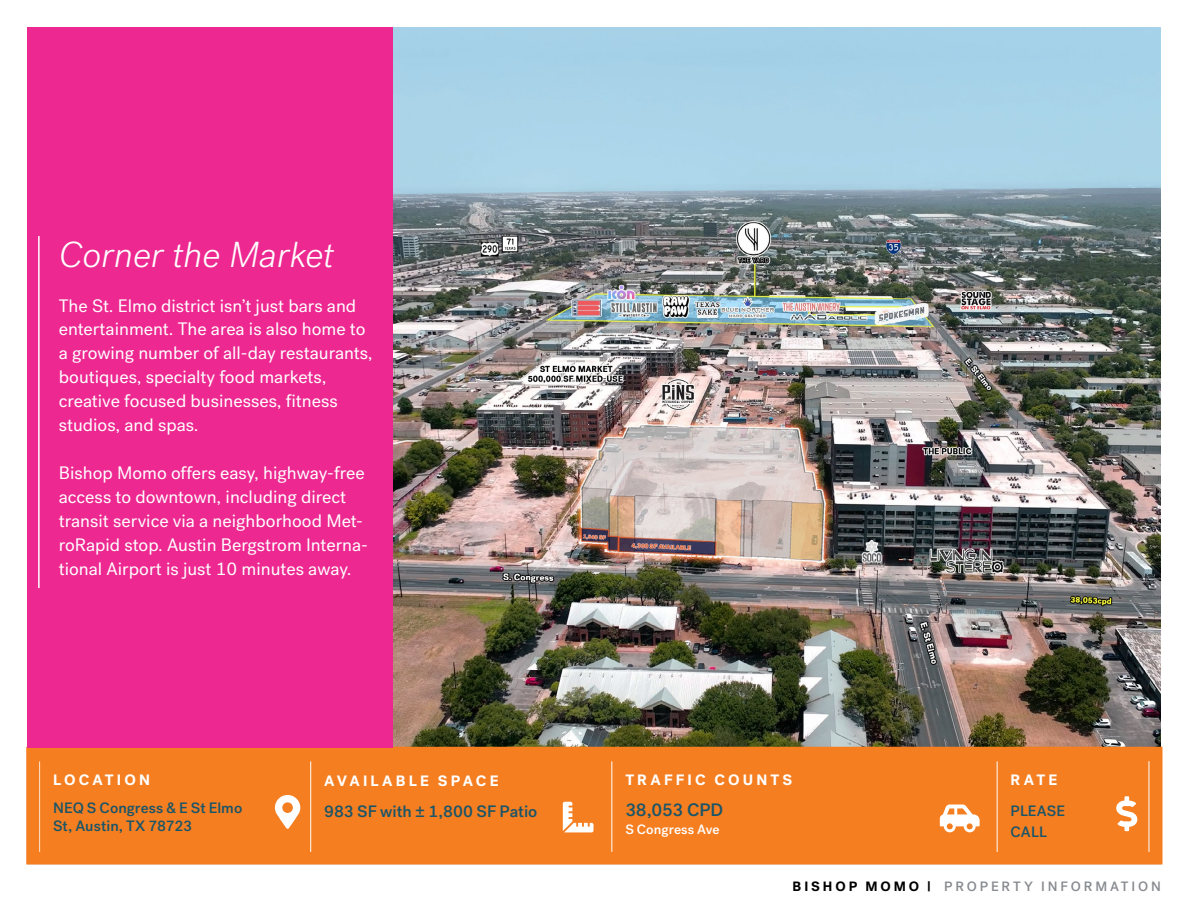
<style>
.page{position:relative;width:1188px;height:918px;background:#fff}
.page>*{position:absolute;margin:0;border:0;box-sizing:border-box;transform-origin:0 0}
.t1{font:italic 300 36px "Post Grotesk";color:#fff}
.t2{font:18px/24px "Post Grotesk";color:#fff}
.t3{font:500 18px "Post Grotesk";letter-spacing:-.01em;color:#1a5568}
.t4{font:500 16.5px "Post Grotesk";color:#1a5568}
.t5{font:500 15px/18px "Post Grotesk";letter-spacing:.005em;color:#1a5568}
.t6{font:700 15px "Post Grotesk";letter-spacing:.205em;color:#fff}
.t7{font:500 13.5px "Post Grotesk";letter-spacing:.21em;color:#878a8f}
.t8{font:500 13.5px "Post Grotesk";letter-spacing:.01em;color:#fff}
.s1{font-weight:700;color:#000}
</style>
<div class="page">
<hr style="left:27px;top:864px;width:1134px;height:1px;background:#d1d3d4">
<img style="left:394px;top:27px;width:767px;height:720px">
<div style="left:26px;top:747px;width:1136px;height:117px;background:#f57e20"></div>
<hr style="left:310px;top:761px;width:1px;height:91px;background:#fff">
<hr style="left:611px;top:761px;width:1px;height:91px;background:#fff">
<hr style="left:997px;top:761px;width:1px;height:91px;background:#fff">
<hr style="left:1149px;top:761px;width:1px;height:91px;background:#fff">
<svg style="left:275px;top:795px;width:25px;height:34px"></svg>
<svg style="left:563px;top:802px;width:31px;height:30px"></svg>
<svg style="left:940px;top:805px;width:40px;height:27px"></svg>
<svg style="left:1116px;top:796px;width:22px;height:35px"></svg>
<div style="left:27px;top:27px;width:366px;height:720px;background:#ed2891"></div>
<hr style="left:38px;top:236px;width:2px;height:352px;background:#fff">
<h1 class="t1" style="left:59px;top:234px;width:277px">Corner the Market</h1>
<p class="t2" style="left:59px;top:293px;width:315px">The St. Elmo district isn’t just bars and entertainment. The area is also home to a growing number of all-day restaurants, boutiques, specialty food markets, creative focused businesses, fitness studios, and spas.</p>
<p class="t2" style="left:59px;top:461px;width:311px">Bishop Momo offers easy, highway-free access to downtown, including direct transit service via a neighborhood Met&shy;roRapid stop. Austin Bergstrom Interna&shy;tional Airport is just 10 minutes away.</p>
<p class="t6" style="left:53px;top:771px;width:98px">LOCATION</p>
<p class="t5" style="left:53px;top:799px;width:191px">NEQ S Congress &amp; E St Elmo<br>St, Austin, TX 78723</p>
<p class="t6" style="left:324px;top:771px;width:176px">AVAILABLE SPACE</p>
<p class="t4" style="left:324px;top:801px;width:215px">983 SF with ± 1,800 SF Patio</p>
<p class="t6" style="left:625px;top:771px;width:169px">TRAFFIC COUNTS</p>
<p class="t3" style="left:625px;top:799px;width:99px">38,053 CPD</p>
<p class="t8" style="left:625px;top:822px;width:96px">S Congress Ave</p>
<p class="t6" style="left:1011px;top:771px;width:48px">RATE</p>
<p class="t5" style="left:1011px;top:801px;width:56px;line-height:21px">PLEASE<br>CALL</p>
<p class="t7" style="left:793px;top:878px;width:370px"><span class="s1">BISHOP MOMO |</span> PROPERTY INFORMATION</p>
</div>
